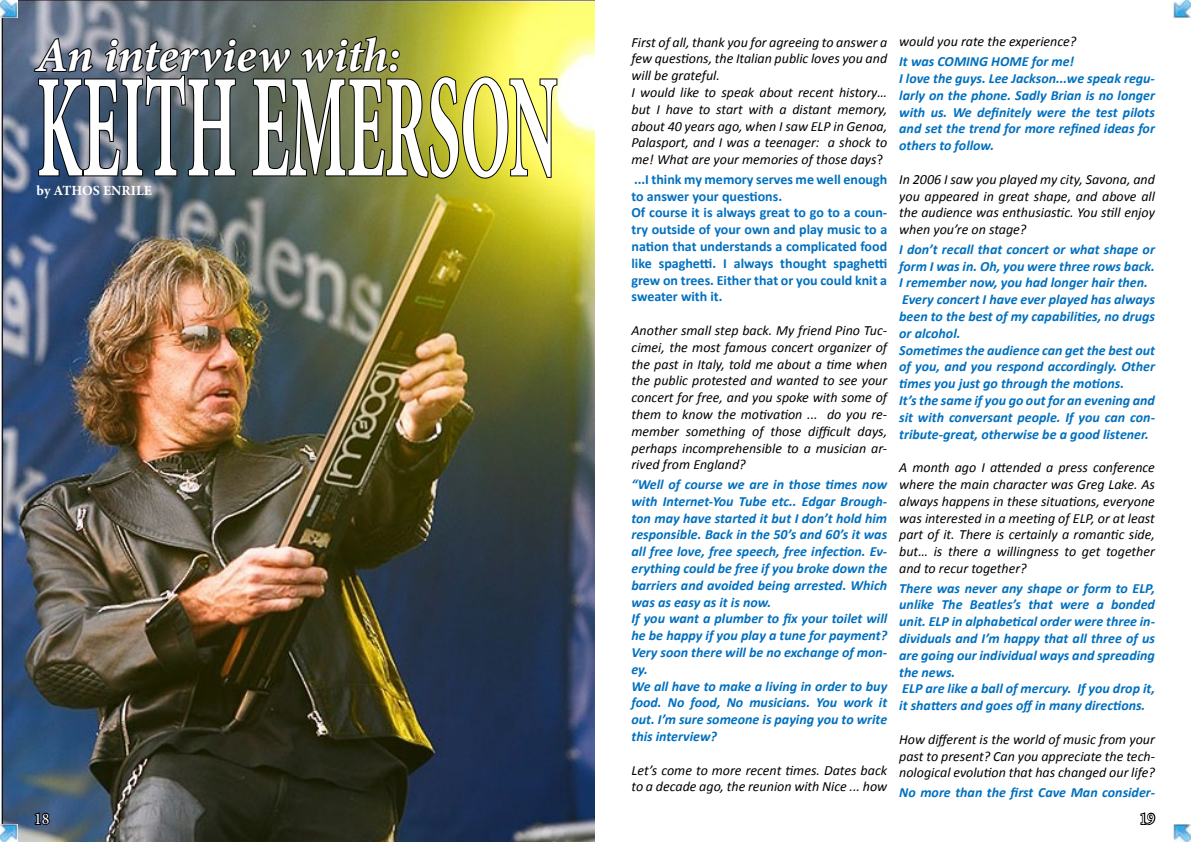
<style>
.page{position:relative;width:1191px;height:842px;background:#fff}
.page>*{position:absolute;margin:0;border:0;box-sizing:border-box;transform-origin:0 0}
.t1{font:700 147.6px "Minion Pro";color:#fff;scale:.44 1}
.t2{font:italic 700 48px "Minion Pro";color:#fff}
.t3{font:16px "Minion Pro";color:#fff}
.t4{font:italic 700 14px/16.8px "Calibri";color:#0070c0}
.t5{font:italic 14px/16.8px "Calibri";color:#000;text-align:justify}
.t6{font:700 14px/16.8px "Calibri";color:#0070c0}
.t7{font:700 14px "Minion Pro";color:#fff}
.s1{font-style:normal}
</style>
<div class="page">
<img style="left:1px;top:0;width:593px;height:842px">
<img style="left:32px;top:35px;width:526px;height:145px">
<svg style="left:34px;top:811px;width:17px;height:15px"></svg>
<svg style="left:1140px;top:812px;width:16px;height:14px"></svg>
<img style="left:1173px;top:0;width:18px;height:18px">
<img style="left:1173px;top:824px;width:18px;height:18px">
<img style="left:0;top:0;width:18px;height:18px">
<img style="left:0;top:824px;width:18px;height:18px">
<h2 class="t2" style="left:36px;top:21px;width:366px">An interview with:</h2>
<h1 class="t1" style="left:37px;top:24px;width:1185px">KEITH EMERSON</h1>
<p class="t7" style="left:37px;top:181px;width:117px">by ATHOS ENRILE</p>
<p class="t5" style="left:631px;top:33px;width:257px;text-align:left">First of all, thank you for agreeing to answer a few questions, the Italian public loves you and will be grateful.<br>I would like to speak about recent history… but I have to start with a distant memory, about 40 years ago, when I saw ELP in Genoa, Palasport, and I was a teenager: a shock to me! What are your memories of those days<span class="s1">?</span></p>
<p class="t6" style="left:631px;top:170px;width:257px">...I think my memory serves me well enough to answer your questions.<br>Of course it is always great to go to a coun&shy;try outside of your own and play music to a nation that understands a complicated food like spaghetti. I always thought spaghetti grew on trees. Either that or you could knit a sweater with it.</p>
<p class="t5" style="left:631px;top:321px;width:257px">Another small step back. My friend Pino Tuc&shy;cimei, the most famous concert organizer of the past in Italy, told me about a time when the public protested and wanted to see your concert for free, and you spoke with some of them to know the motivation ... do you re&shy;member something of those difficult days, perhaps incomprehensible to a musician ar&shy;rived from England?</p>
<p class="t4" style="left:631px;top:475px;width:257px">“Well of course we are in those times now with Internet-You Tube etc.. Edgar Brough&shy;ton may have started it but I don’t hold him responsible. Back in the 50’s and 60’s it was all free love, free speech, free infection. Ev&shy;erything could be free if you broke down the barriers and avoided being arrested. Which was as easy as it is now.<br>If you want a plumber to fix your toilet will he be happy if you play a tune for payment?<br>Very soon there will be no exchange of mon&shy;ey.<br>We all have to make a living in order to buy food. No food, No musicians. You work it out. I’m sure someone is paying you to write this interview?</p>
<p class="t5" style="left:631px;top:761px;width:257px">Let’s come to more recent times. Dates back to a decade ago, the reunion with Nice ... how</p>
<p class="t5" style="left:899px;top:33px;width:179px">would you rate the experience?</p>
<p class="t4" style="left:899px;top:52px;width:257px">It was COMING HOME for me!<br>I love the guys. Lee Jackson...we speak regu&shy;larly on the phone. Sadly Brian is no longer with us. We definitely were the test pilots and set the trend for more refined ideas for others to follow.</p>
<p class="t5" style="left:899px;top:170px;width:257px">In 2006 I saw you played my city, Savona, and you appeared in great shape, and above all the audience was enthusiastic. You still enjoy when you’re on stage?</p>
<p class="t4" style="left:899px;top:240px;width:257px">I don’t recall that concert or what shape or form I was in. Oh, you were three rows back.<br>I remember now, you had longer hair then.<br>Every concert I have ever played has always been to the best of my capabilities, no drugs or alcohol.<br>Sometimes the audience can get the best out of you, and you respond accordingly. Other times you just go through the motions.<br>It’s the same if you go out for an evening and sit with conversant people. If you can con&shy;tribute-great, otherwise be a good listener.</p>
<p class="t5" style="left:899px;top:458px;width:257px">A month ago I attended a press conference where the main character was Greg Lake. As always happens in these situations, everyone was interested in a meeting of ELP, or at least part of it. There is certainly a romantic side, but… is there a willingness to get together and to recur together?</p>
<p class="t4" style="left:899px;top:579px;width:257px">There was never any shape or form to ELP, unlike The Beatles’s that were a bonded unit. ELP in alphabetical order were three in&shy;dividuals and I’m happy that all three of us are going our individual ways and spreading the news.<br>ELP are like a ball of mercury. If you drop it, it shatters and goes off in many directions.</p>
<p class="t5" style="left:899px;top:730px;width:257px">How different is the world of music from your past to present? Can you appreciate the tech&shy;nological evolution that has changed our life?</p>
<p class="t4" style="left:899px;top:783px;width:257px">No more than the first Cave Man consider-</p>
<p class="t3" style="left:34px;top:808px;width:17px">18</p>
<p class="t3" style="left:1139px;top:808px;width:17px">19</p>
</div>
